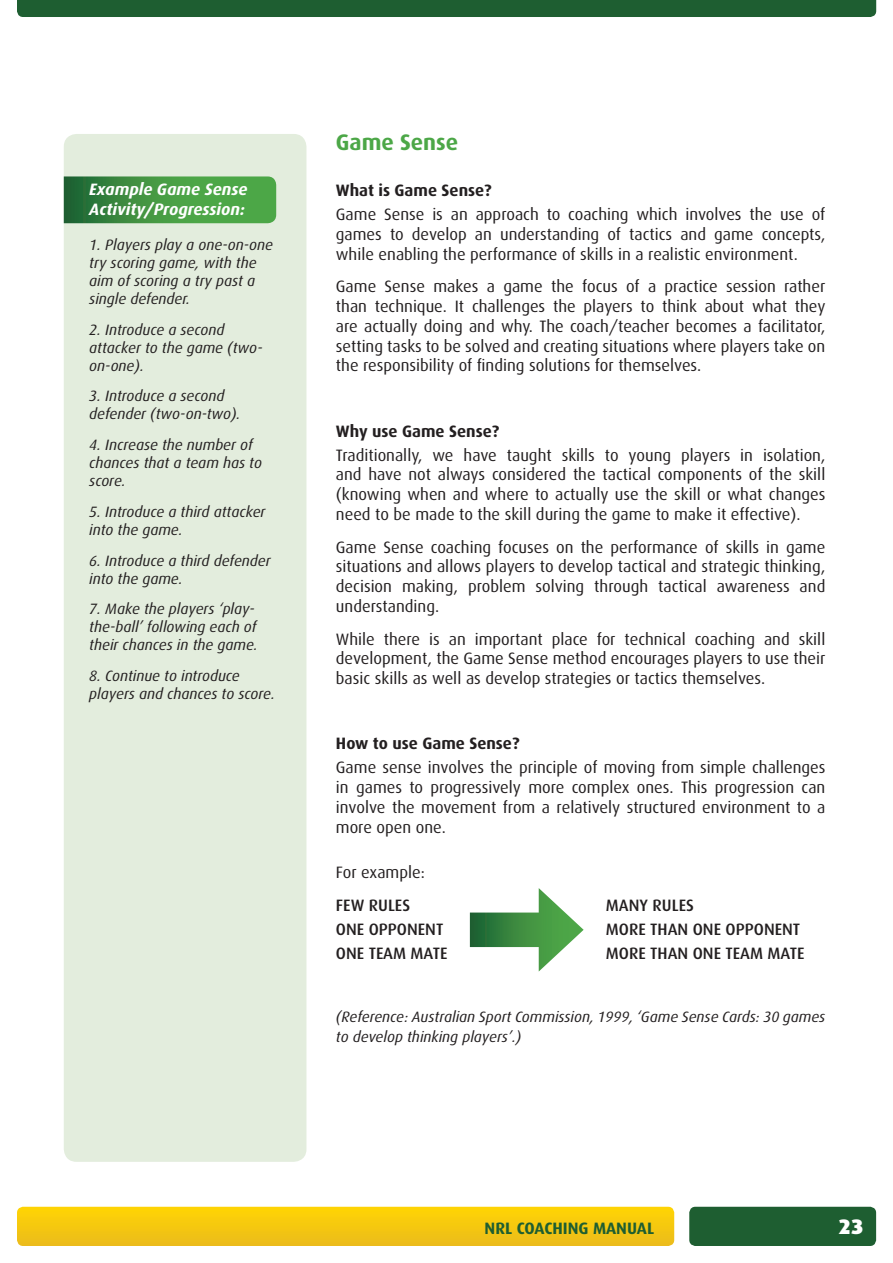
<style>
.page{position:relative;width:893px;height:1263px;background:#fff}
.page>*{position:absolute;margin:0;border:0;box-sizing:border-box;transform-origin:0 0}
.t1{font:700 22.5px "Dax";color:#4ca747}
.t2{font:900 21px "Dax";color:#fff}
.t3{font:16.5px/19.8px "Dax";color:#231f20;text-align:justify}
.t4{font:500 16.5px "Dax";color:#231f20}
.t5{font:700 16.5px "Dax";color:#231f20}
.t6{font:italic 700 16.5px/19.8px "Dax";color:#fff}
.t7{font:700 16.5px "Dax";color:#1e5e31}
.t8{font:italic 15px/18px "Dax";color:#231f20}
</style>
<div class="page">
<div style="left:689px;top:1207px;width:187px;height:39px;background:#1e5e31;border-radius:6px"></div>
<div style="left:17px;top:1207px;width:657px;height:39px;background:#f5c80f;border-radius:6px"></div>
<div style="left:17px;top:0;width:859px;height:17px;background:#1e5e31"></div>
<div style="left:64px;top:134px;width:242px;height:1028px;background:#e3eddd;border-radius:13px"></div>
<svg style="left:64px;top:176px;width:212px;height:47px;background:#429543"></svg>
<svg style="left:470px;top:912px;width:69px;height:35px;background:#35803e"></svg>
<svg style="left:539px;top:888px;width:45px;height:83px"></svg>
<p class="t6" style="left:89px;top:180px;width:160px">Example Game Sense<br>Activity/Progression:</p>
<p class="t8" style="left:89px;top:236px;width:185px">1. Players play a one-on-one try scoring game, with the aim of scoring a try past a single defender.</p>
<p class="t8" style="left:89px;top:321px;width:175px">2. Introduce a second attacker to the game (two&shy;on-one).</p>
<p class="t8" style="left:89px;top:387px;width:153px">3. Introduce a second defender (two-on-two).</p>
<p class="t8" style="left:89px;top:436px;width:174px">4. Increase the number of chances that a team has to score.</p>
<p class="t8" style="left:89px;top:503px;width:178px">5. Introduce a third attacker into the game.</p>
<p class="t8" style="left:89px;top:552px;width:183px">6. Introduce a third defender into the game.</p>
<p class="t8" style="left:89px;top:600px;width:170px">7. Make the players ‘play&shy;the-ball’ following each of their chances in the game.</p>
<p class="t8" style="left:89px;top:667px;width:187px">8. Continue to introduce players and chances to score.</p>
<h1 class="t1" style="left:336px;top:129px;width:124px">Game Sense</h1>
<p class="t5" style="left:336px;top:181px;width:157px">What is Game Sense?</p>
<p class="t3" style="left:336px;top:205px;width:491px">Game Sense is an approach to coaching which involves the use of games to develop an understanding of tactics and game concepts, while enabling the performance of skills in a realistic environment.</p>
<p class="t3" style="left:336px;top:277px;width:491px">Game Sense makes a game the focus of a practice session rather than technique. It challenges the players to think about what they are actually doing and why. The coach/teacher becomes a facilitator, setting tasks to be solved and creating situations where players take on the responsibility of finding solutions for themselves.</p>
<p class="t5" style="left:336px;top:421px;width:165px">Why use Game Sense?</p>
<p class="t3" style="left:336px;top:445px;width:491px">Traditionally, we have taught skills to young players in isolation, and have not always considered the tactical components of the skill (knowing when and where to actually use the skill or what changes need to be made to the skill during the game to make it effective).</p>
<p class="t3" style="left:336px;top:537px;width:491px">Game Sense coaching focuses on the performance of skills in game situations and allows players to develop tactical and strategic thinking, decision making, problem solving through tactical awareness and understanding.</p>
<p class="t3" style="left:336px;top:629px;width:491px">While there is an important place for technical coaching and skill development, the Game Sense method encourages players to use their basic skills as well as develop strategies or tactics themselves.</p>
<p class="t5" style="left:336px;top:734px;width:185px">How to use Game Sense?</p>
<p class="t3" style="left:336px;top:758px;width:491px">Game sense involves the principle of moving from simple challenges in games to progressively more complex ones. This progression can involve the movement from a relatively structured environment to a more open one.</p>
<p class="t3" style="left:336px;top:862px;width:90px">For example:</p>
<p class="t4" style="left:336px;top:896px;width:76px">FEW RULES</p>
<p class="t4" style="left:606px;top:896px;width:90px">MANY RULES</p>
<p class="t4" style="left:336px;top:920px;width:109px">ONE OPPONENT</p>
<p class="t4" style="left:606px;top:920px;width:196px">MORE THAN ONE OPPONENT</p>
<p class="t4" style="left:336px;top:944px;width:113px">ONE TEAM MATE</p>
<p class="t4" style="left:606px;top:944px;width:200px">MORE THAN ONE TEAM MATE</p>
<p class="t8" style="left:336px;top:1007px;width:491px;line-height:19.8px">(Reference: Australian Sport Commission, 1999, ‘Game Sense Cards: 30 games to develop thinking players’.)</p>
<p class="t7" style="left:485px;top:1218px;width:171px">NRL COACHING MANUAL</p>
<p class="t2" style="left:839px;top:1215px;width:27px">23</p>
</div>
